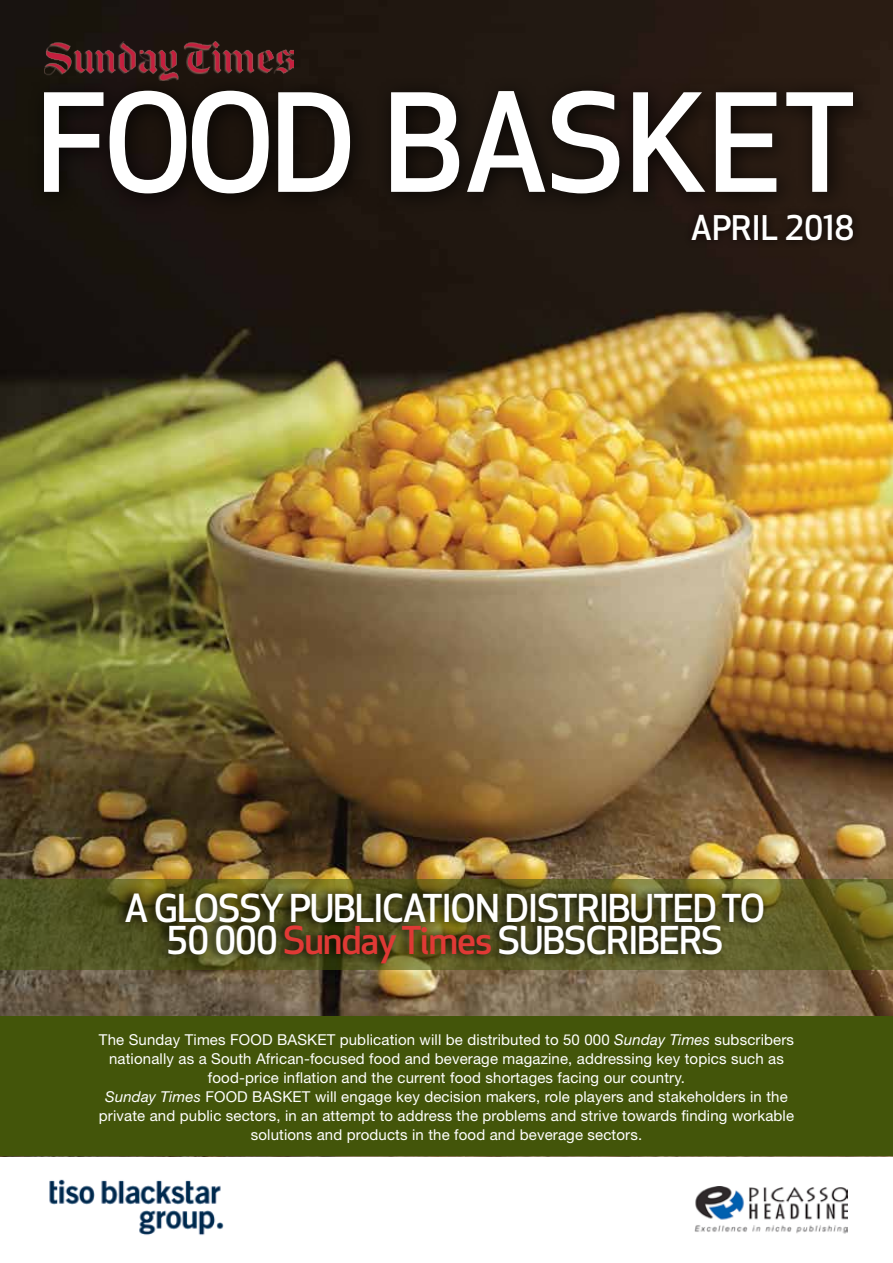
<style>
.page{position:relative;width:893px;height:1263px;background:#fff}
.page>*{position:absolute;margin:0;border:0;box-sizing:border-box;transform-origin:0 0}
.t1{font:500 132.75px "Apex New";letter-spacing:-.01em;color:#fff}
.t2{font:500 37.5px/31.8px "Apex New";letter-spacing:-.03em;color:#fff;text-align:center}
.t3{font:500 33.15px "Apex New";color:#fff}
.t4{font:15px/18.9px "Helvetica Neue";letter-spacing:.01em;color:#fff;text-align:center}
.s1{color:#e03935}
.s2{font-style:italic}
</style>
<div class="page">
<img style="left:0;top:0;width:893px;height:1016px">
<div style="left:28px;top:76px;width:847px;height:139px;background:#000;opacity:.75"></div>
<img style="left:45px;top:41px;width:248px;height:39px">
<svg style="left:0;top:880px;width:893px;height:90px;background:#5d5c22"></svg>
<svg style="left:113px;top:885px;width:656px;height:87px;background:#49481c"></svg>
<div style="left:683px;top:206px;width:179px;height:43px;background:#21150f"></div>
<img style="left:694px;top:1187px;width:154px;height:47px">
<div style="left:0;top:1016px;width:893px;height:140px;background:#43550a"></div>
<img style="left:49px;top:1179px;width:175px;height:56px">
<h1 class="t1" style="left:36px;top:55px;width:822px">FOOD BASKET</h1>
<h3 class="t3" style="left:691px;top:206px;width:165px">APRIL 2018</h3>
<h2 class="t2" style="left:125px;top:892px;width:642px">A GLOSSY PUBLICATION DISTRIBUTED TO<br>50 000 <span class="s1">Sunday Times</span> SUBSCRIBERS</h2>
<p class="t4" style="left:99px;top:1030px;width:697px">The Sunday Times FOOD BASKET publication will be distributed to 50 000 <span class="s2">Sunday Times</span> subscribers nationally as a South African-focused food and beverage magazine, addressing key topics such as food-price inflation and the current food shortages facing our country.<br><span class="s2">Sunday Times</span> FOOD BASKET will engage key decision makers, role players and stakeholders in the private and public sectors, in an attempt to address the problems and strive towards finding workable solutions and products in the food and beverage sectors.</p>
</div>
